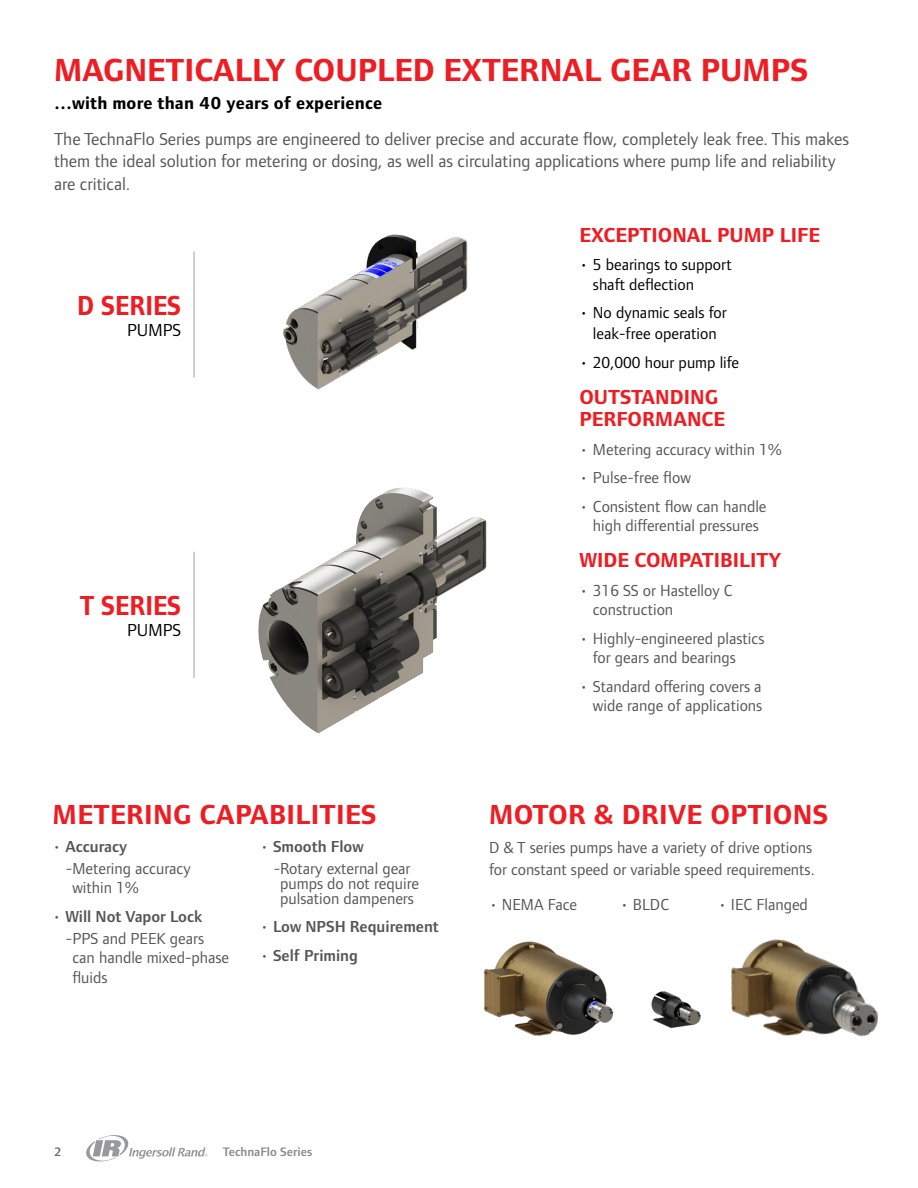
<style>
.page{position:relative;width:918px;height:1188px;background:#fff}
.page>*{position:absolute;margin:0;border:0;box-sizing:border-box;transform-origin:0 0}
.Header_Text{font:700 33px "Foundry Form Sans";color:#ee1d23}
.Header_Text-2{font:700 28.5px "Foundry Form Sans";letter-spacing:.01em;color:#ee1d23}
.Header_Text-3{font:700 28.5px "Foundry Form Sans";letter-spacing:.01em;color:#ee1d23;scale:.9 1}
.Paragraph_Style_5{font:700 21px/22.5px "Foundry Form Sans";color:#ee1d23}
.Paragraph_Style_5-2{font:18px/22.5px "Foundry Form Sans";color:#555659}
.t1{font:700 18px "Foundry Form Sans";letter-spacing:.01em;color:#000}
.t2{font:18px "Foundry Form Sans";color:#000}
.Paragraph_Style_1{font:16.5px/19.5px "Foundry Form Sans";color:#555659}
.t3{font:16.5px/19.5px "Foundry Form Sans";color:#000}
.Paragraph_Style_1-2{font:600 16.5px "Foundry Form Sans";color:#555659}
.t4{font:600 12.75px "Foundry Form Sans";color:#8a8b8d}
.t5{font:600 12.75px "Foundry Form Sans";color:#696b73}
.s1{font-weight:400}
</style>
<div class="page">
<svg style="left:87px;top:1135px;width:120px;height:27px"></svg>
<img style="left:258px;top:487px;width:229px;height:247px">
<hr style="left:193px;top:251px;width:2px;height:127px;background:#bfbfbf">
<hr style="left:193px;top:552px;width:2px;height:126px;background:#bfbfbf">
<img style="left:283px;top:234px;width:185px;height:156px">
<img style="left:483px;top:941px;width:131px;height:95px">
<img style="left:731px;top:939px;width:147px;height:98px">
<img style="left:651px;top:978px;width:84px;height:59px">
<p class="Header_Text" style="left:54px;top:50px;width:756px">MAGNETICALLY COUPLED EXTERNAL GEAR PUMPS</p>
<p class="t1" style="left:54px;top:92px;width:330px">…with more than 40 years of experience</p>
<p class="Paragraph_Style_5-2" style="left:54px;top:127px;width:797px">The TechnaFlo Series pumps are engineered to deliver precise and accurate flow, completely leak free. This makes them the ideal solution for metering or dosing, as well as circulating applications where pump life and reliability are critical.</p>
<p class="Paragraph_Style_5" style="left:579px;top:224px;width:242px">EXCEPTIONAL PUMP LIFE</p>
<p class="t3" style="left:593px;top:255px;width:140px;text-indent:-13px">• 5 bearings to support shaft deflection</p>
<p class="t3" style="left:579px;top:302px;width:149px;line-height:21px;text-align:center">• No dynamic seals for leak-free operation</p>
<p class="t3" style="left:579px;top:353px;width:161px">• 20,000 hour pump life</p>
<p class="Paragraph_Style_5" style="left:579px;top:386px;width:147px">OUTSTANDING<br>PERFORMANCE</p>
<p class="Paragraph_Style_1" style="left:579px;top:440px;width:204px">• Metering accuracy within 1%</p>
<p class="Paragraph_Style_1" style="left:579px;top:468px;width:113px">• Pulse-free flow</p>
<p class="Paragraph_Style_1" style="left:579px;top:497px;width:189px;text-align:center">• Consistent flow can handle high differential pressures</p>
<p class="Paragraph_Style_5" style="left:579px;top:549px;width:203px">WIDE COMPATIBILITY</p>
<p class="Paragraph_Style_1" style="left:593px;top:581px;width:141px;text-indent:-13px">• 316 SS or Hastelloy C construction</p>
<p class="Paragraph_Style_1" style="left:593px;top:629px;width:173px;text-indent:-13px">• Highly-engineered plastics for gears and bearings</p>
<p class="Paragraph_Style_1" style="left:579px;top:677px;width:184px;text-align:right">• Standard offering covers a wide range of applications</p>
<h1 class="Header_Text-3" style="left:77px;top:288px;width:117px">D SERIES</h1>
<h1 class="t2" style="left:127px;top:319px;width:56px">PUMPS</h1>
<h1 class="Header_Text-3" style="left:80px;top:589px;width:114px">T SERIES</h1>
<h1 class="t2" style="left:127px;top:619px;width:56px">PUMPS</h1>
<p class="Header_Text-2" style="left:52px;top:797px;width:326px">METERING CAPABILITIES</p>
<p class="Paragraph_Style_1-2" style="left:52px;top:837px;width:76px"><span class="s1">•</span> Accuracy</p>
<p class="Paragraph_Style_1" style="left:72px;top:859px;width:120px;text-indent:-6px">-Metering accuracy within 1%</p>
<p class="Paragraph_Style_1-2" style="left:52px;top:907px;width:152px"><span class="s1">•</span> Will Not Vapor Lock</p>
<p class="Paragraph_Style_1" style="left:72px;top:928px;width:158px;text-indent:-6px">-PPS and PEEK gears can handle mixed-phase fluids</p>
<p class="Paragraph_Style_1-2" style="left:260px;top:837px;width:105px"><span class="s1">•</span> Smooth Flow</p>
<p class="Paragraph_Style_1" style="left:274px;top:861px;width:147px;line-height:15px;text-align:center">-Rotary external gear pumps do not require pulsation dampeners</p>
<p class="Paragraph_Style_1-2" style="left:260px;top:917px;width:180px"><span class="s1">•</span> Low NPSH Requirement</p>
<p class="Paragraph_Style_1-2" style="left:260px;top:946px;width:99px"><span class="s1">•</span> Self Priming</p>
<p class="Header_Text-2" style="left:489px;top:798px;width:341px">MOTOR &amp; DRIVE OPTIONS</p>
<p class="Paragraph_Style_1" style="left:489px;top:836px;width:327px;line-height:22.5px">D &amp; T series pumps have a variety of drive options for constant speed or variable speed requirements.</p>
<p class="Paragraph_Style_1" style="left:489px;top:895px;width:90px">• NEMA Face</p>
<p class="Paragraph_Style_1" style="left:620px;top:895px;width:51px">• BLDC</p>
<p class="Paragraph_Style_1" style="left:718px;top:895px;width:91px">• IEC Flanged</p>
<p class="t5" style="left:54px;top:1144px;width:9px">2</p>
<p class="t4" style="left:223px;top:1145px;width:91px">TechnaFlo Series</p>
</div>
